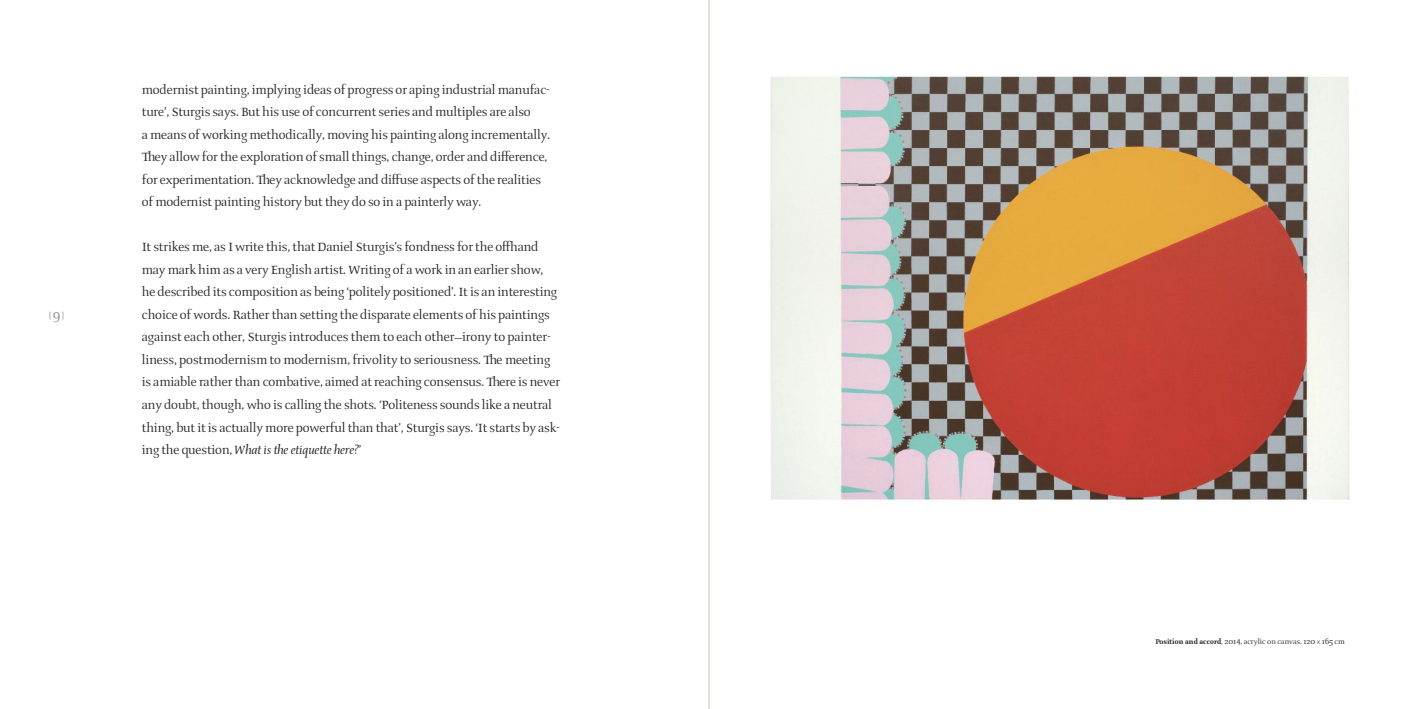
<style>
.page{position:relative;width:1418px;height:709px;background:#fff}
.page>*{position:absolute;margin:0;border:0;box-sizing:border-box;transform-origin:0 0}
.t1{font:15px/22.5px "Prospera";letter-spacing:-.01em;color:#272627}
.t2{font:11.25px "Prospera";color:#8e918b}
.t3{font:8.75px "Prospera";color:#272627}
.s1{font-size:15px}
.s2{font-style:italic}
.s3{font-weight:700}
.s4{font-family:"Proxima Nova";font-weight:300;font-size:7.5px}
</style>
<div class="page">
<img style="left:770px;top:75px;width:580px;height:426px">
<hr style="left:708px;top:0;width:1px;height:709px;background:#c8c4ba">
<p class="t2" style="left:50px;top:311px;width:16px">[<span class="s1">9</span>]</p>
<p class="t1" style="left:142px;top:79px;width:410px">modernist painting, implying ideas of progress or aping industrialmanufac&shy;ture’, Sturgissays. But his use of concurrentseries andmultiples are also ameans ofworkingmethodically,moving his painting along incrementally.<br>Ωey allowforthe exploration ofsmallthings, change, order and di¹erence, for experimentation.Ωey acknowledge and di¹use aspects ofthe realities ofmodernist painting history butthey do so in a painterlyway.</p>
<p class="t1" style="left:142px;top:237px;width:420px">Itstrikesme, asIwrite this,thatDaniel Sturgis’sfondnessforthe o¹hand maymark himas a very English artist. Writing of awork in an earliershow, he described its composition as being ‘politely positioned’.Itis an interesting choice ofwords. Ratherthan setting the disparate elements of his paintings against each other, Sturgis introduces them to each other—irony to painter&shy;liness, postmodernism to modernism, frivolity to seriousness. Ωe meeting is amiable ratherthan combative, aimed atreaching consensus.Ωere is never any doubt,though,who is calling the shots. ‘Politenesssoundslike a neutral thing, butitis actuallymore powerfulthan that’, Sturgissays. ‘Itstarts by ask&shy;ing the question,<span class="s2">What is the etiquette here?</span>’</p>
<p class="t3" style="left:1155px;top:638px;width:191px"><span class="s3">Position and accord</span>, 2014, acrylic on canvas, 120 <span class="s4">x</span> 165 cm</p>
</div>
